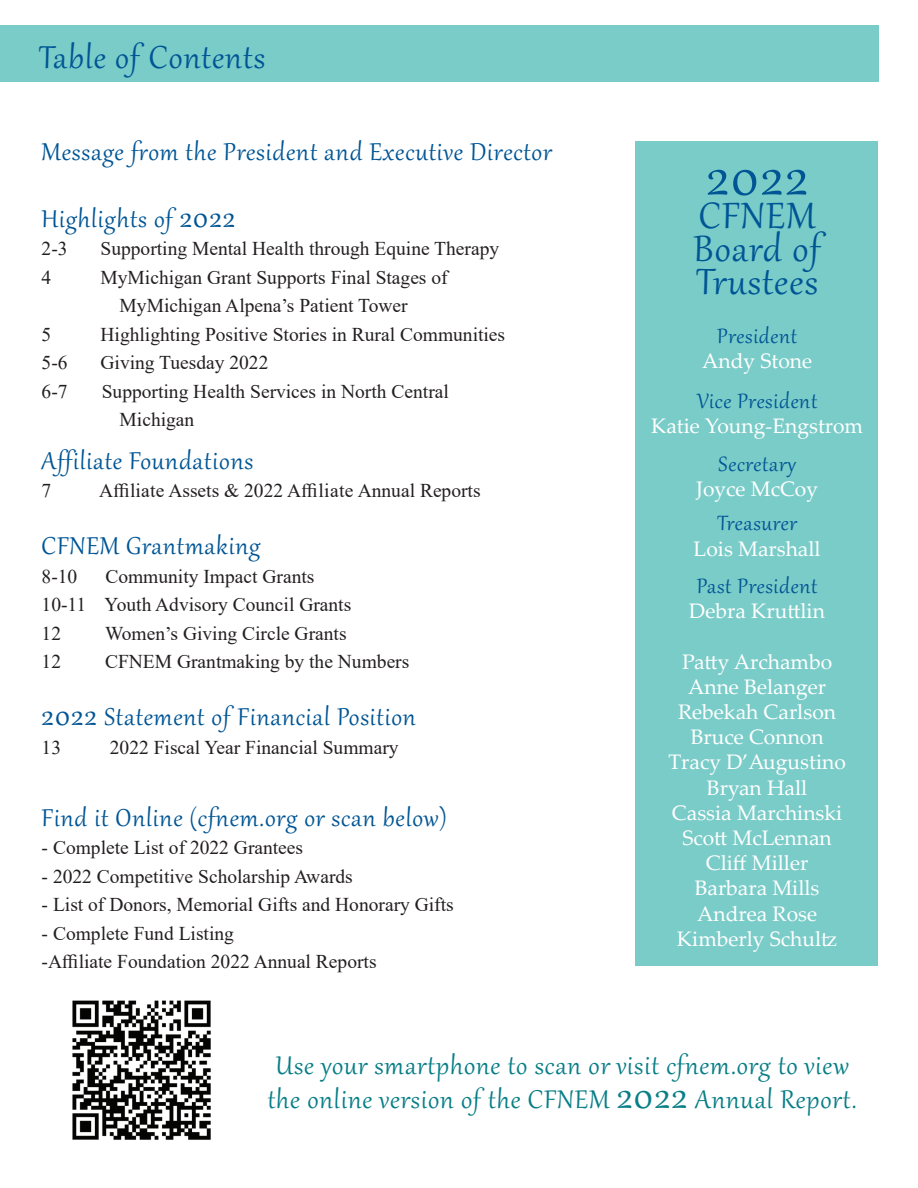
<style>
.page{position:relative;width:918px;height:1188px;background:#fff}
.page>*{position:absolute;margin:0;border:0;box-sizing:border-box;transform-origin:0 0}
.t1{font:69px "Gabriola";color:#005595}
.t2{font:45px/33px "Gabriola";letter-spacing:.03em;color:#005595;text-align:justify}
.t3{font:39px "Gabriola";letter-spacing:.03em;color:#005595}
.t4{font:31.5px/34.5px "Gabriola";letter-spacing:.03em;color:#087e86}
.t5{font:30px "Gabriola";letter-spacing:.03em;color:#005595}
.t6{font:25.5px "Gabriola";letter-spacing:.03em;color:#005595}
.t7{font:21px/25.2px "Palatino Linotype";color:#fff;text-align:center}
.t8{font:19.5px/28.5px "Times New Roman";color:#231f20}
.s1{font-size:37.5px}
.s2{font-size:48px}
</style>
<div class="page">
<div style="left:635px;top:141px;width:243px;height:825px;background:#7accc8"></div>
<img style="left:72px;top:1000px;width:139px;height:140px">
<div style="left:0;top:25px;width:879px;height:57px;background:#7accc8"></div>
<h3 class="t3" style="left:39px;top:32px;width:228px">Table of Contents</h3>
<h3 class="t5" style="left:42px;top:132px;width:512px">Message from the President and Executive Director</h3>
<h3 class="t5" style="left:42px;top:199px;width:195px">Highlights of <span class="s1">2022</span></h3>
<p class="t8" style="left:42px;top:234px;width:27px">2-3</p>
<p class="t8" style="left:101px;top:234px;width:400px">Supporting Mental Health through Equine Therapy</p>
<p class="t8" style="left:42px;top:262px;width:11px">4</p>
<p class="t8" style="left:120px;top:262px;width:330px;text-indent:-19px">MyMichigan Grant Supports Final Stages of<br>MyMichigan Alpena’s Patient Tower</p>
<p class="t8" style="left:42px;top:319px;width:11px">5</p>
<p class="t8" style="left:101px;top:319px;width:406px">Highlighting Positive Stories in Rural Communities</p>
<p class="t8" style="left:42px;top:348px;width:27px">5-6</p>
<p class="t8" style="left:101px;top:348px;width:169px">Giving Tuesday 2022</p>
<p class="t8" style="left:42px;top:376px;width:27px">6-7</p>
<p class="t8" style="left:120px;top:376px;width:331px;text-indent:-18px">Supporting Health Services in North Central<br>Michigan</p>
<h3 class="t5" style="left:42px;top:441px;width:213px">Affiliate Foundations</h3>
<p class="t8" style="left:42px;top:476px;width:11px">7</p>
<p class="t8" style="left:99px;top:476px;width:383px">Affiliate Assets &amp; 2022 Affiliate Annual Reports</p>
<h3 class="t5" style="left:42px;top:526px;width:220px">CFNEM Grantmaking</h3>
<p class="t8" style="left:42px;top:561px;width:37px">8-10</p>
<p class="t8" style="left:42px;top:561px;width:311px;text-indent:64px">Community Impact Grants<br>10-11 Youth Advisory Council Grants<br>12</p>
<p class="t8" style="left:105px;top:618px;width:243px">Women’s Giving Circle Grants</p>
<p class="t8" style="left:42px;top:647px;width:21px">12</p>
<p class="t8" style="left:105px;top:647px;width:306px">CFNEM Grantmaking by the Numbers</p>
<h3 class="t5" style="left:42px;top:697px;width:376px"><span class="s1">2022</span> Statement of Financial Position</h3>
<p class="t8" style="left:42px;top:732px;width:21px">13</p>
<p class="t8" style="left:110px;top:732px;width:290px">2022 Fiscal Year Financial Summary</p>
<h3 class="t5" style="left:42px;top:798px;width:407px">Find it Online (cfnem.org or scan below)</h3>
<p class="t8" style="left:42px;top:833px;width:263px">- Complete List of 2022 Grantees</p>
<p class="t8" style="left:42px;top:861px;width:313px">- 2022 Competitive Scholarship Awards</p>
<p class="t8" style="left:42px;top:890px;width:414px">- List of Donors, Memorial Gifts and Honorary Gifts</p>
<p class="t8" style="left:42px;top:918px;width:336px">- Complete Fund Listing<br>-Affiliate Foundation 2022 Annual Reports</p>
<h1 class="t1" style="left:706px;top:130px;width:103px">2022</h1>
<h2 class="t2" style="left:694px;top:196px;width:128px">CFNEM Board of Trustees</h2>
<h3 class="t6" style="left:717px;top:319px;width:81px">President</h3>
<p class="t7" style="left:702px;top:347px;width:111px">Andy Stone</p>
<h3 class="t6" style="left:697px;top:385px;width:122px">Vice President</h3>
<p class="t7" style="left:651px;top:413px;width:214px">Katie Young-Engstrom</p>
<h3 class="t6" style="left:719px;top:447px;width:79px">Secretary</h3>
<p class="t7" style="left:696px;top:475px;width:123px">Joyce McCoy</p>
<h3 class="t6" style="left:717px;top:507px;width:81px">Treasurer</h3>
<p class="t7" style="left:694px;top:535px;width:129px">Lois Marshall</p>
<h3 class="t6" style="left:697px;top:569px;width:122px">Past President</h3>
<p class="t7" style="left:689px;top:598px;width:137px">Debra Kruttlin</p>
<p class="t7" style="left:668px;top:648px;width:179px">Patty Archambo<br>Anne Belanger<br>Rebekah Carlson<br>Bruce Connon<br>Tracy D’Augustino<br>Bryan Hall<br>Cassia Marchinski<br>Scott McLennan<br>Cliff Miller<br>Barbara Mills<br>Andrea Rose<br>Kimberly Schultz</p>
<h3 class="t4" style="left:268px;top:1046px;width:590px">Use your smartphone to scan or visit cfnem.org to view the online version of the CFNEM <span class="s2">2022</span> Annual Report.</h3>
</div>
